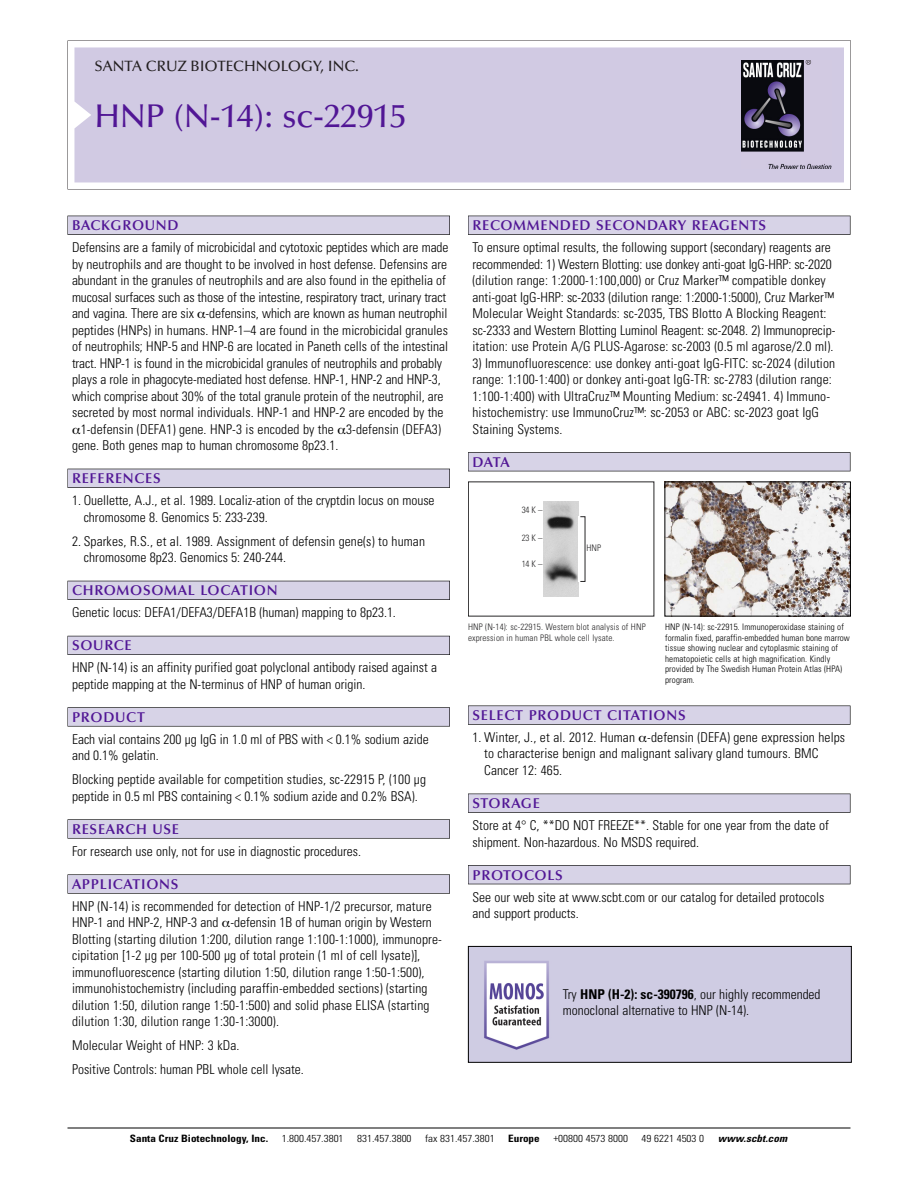
<style>
.page{position:relative;width:918px;height:1188px;background:#fff}
.page>*{position:absolute;margin:0;border:0;box-sizing:border-box;transform-origin:0 0}
.t1{font:500 33px "Optima";color:#511695}
.t2{font:500 15px "Optima";color:#231f20}
.t3{font:600 14.25px "Optima";letter-spacing:.05em;color:#511695}
.t4{font:300 condensed 13.5px/16.5px "Univers";color:#000}
.t5{font:300 condensed 10.2px "Univers";color:#000;scale:1.1 1}
.t6{font:700 condensed 10.2px "Univers";color:#000;scale:1.1 1}
.t7{font:italic 700 condensed 10.2px "Univers";letter-spacing:.005em;color:#000;scale:1.1 1}
.t8{font:300 condensed 9px/10.5px "Univers";letter-spacing:.015em;color:#000}
.t9{font:9px/10.5px "Univers Condensed Light+NBCNDD";letter-spacing:.015em;color:#272627}
.s1{font-weight:700}
</style>
<div class="page">
<svg style="left:68px;top:40px;width:783px;height:149px"></svg>
<div style="left:74px;top:47px;width:770px;height:135px;background:#d1cae3"></div>
<img style="left:741px;top:60px;width:90px;height:108px">
<div style="left:68px;top:216px;width:382px;height:19px;background:#525155"></div>
<div style="left:68px;top:216px;width:381px;height:18px;background:#d7d3e7"></div>
<div style="left:68px;top:469px;width:382px;height:19px;background:#515055"></div>
<div style="left:68px;top:469px;width:381px;height:18px;background:#d7d3e7"></div>
<div style="left:68px;top:581px;width:382px;height:19px;background:#525158"></div>
<div style="left:68px;top:581px;width:381px;height:18px;background:#d7d3e7"></div>
<div style="left:68px;top:636px;width:382px;height:19px;background:#54535a"></div>
<div style="left:68px;top:636px;width:381px;height:18px;background:#d7d3e7"></div>
<svg style="left:68px;top:707px;width:382px;height:20px"></svg>
<div style="left:68px;top:708px;width:381px;height:18px;background:#d7d3e7"></div>
<div style="left:68px;top:819px;width:382px;height:20px;background:#626263"></div>
<div style="left:68px;top:820px;width:381px;height:18px;background:#d7d3e7"></div>
<div style="left:68px;top:874px;width:382px;height:20px;background:#616161"></div>
<div style="left:68px;top:875px;width:381px;height:18px;background:#d7d3e7"></div>
<div style="left:468px;top:216px;width:382px;height:19px;background:#525155"></div>
<div style="left:468px;top:216px;width:382px;height:18px;background:#d7d3e7"></div>
<div style="left:468px;top:452px;width:382px;height:19px;background:#525155"></div>
<div style="left:468px;top:453px;width:382px;height:18px;background:#d7d3e7"></div>
<div style="left:468px;top:706px;width:382px;height:19px;background:#575759"></div>
<div style="left:468px;top:706px;width:382px;height:18px;background:#d7d3e7"></div>
<div style="left:468px;top:794px;width:382px;height:19px;background:#545356"></div>
<div style="left:468px;top:794px;width:382px;height:18px;background:#d7d3e7"></div>
<div style="left:468px;top:865px;width:382px;height:19px;background:#525156"></div>
<div style="left:468px;top:866px;width:382px;height:18px;background:#d7d3e7"></div>
<hr style="left:68px;top:1128px;width:782px;height:1px;background:#000">
<img style="left:666px;top:484px;width:183px;height:130px">
<img style="left:544px;top:502px;width:35px;height:95px">
<img style="left:470px;top:948px;width:380px;height:113px">
<div style="left:468px;top:946px;width:384px;height:117px;border:1px solid #000"></div>
<p class="t2" style="left:94px;top:61px;width:266px">SANTA CRUZ BIOTECHNOLOGY, INC.</p>
<h1 class="t1" style="left:94px;top:103px;width:314px">HNP (N-14): sc-22915</h1>
<p class="t3" style="left:72px;top:219px;width:108px">BACKGROUND</p>
<p class="t4" style="left:72px;top:240px;width:378px">Defensins are a family of microbicidal and cytotoxic peptides which are made</p>
<p class="t4" style="left:72px;top:257px;width:377px">by neutrophils and are thought to be involved in host defense. Defensins are</p>
<p class="t4" style="left:72px;top:273px;width:375px">abundant in the granules of neutrophils and are also found in the epithelia of</p>
<p class="t4" style="left:72px;top:290px;width:376px">mucosal surfaces such as those of the intestine, respiratory tract, urinary tract</p>
<p class="t4" style="left:72px;top:306px;width:377px">and vagina. There are six -defensins, which are known as human neutrophil</p>
<p class="t4" style="left:72px;top:323px;width:377px">peptides (HNPs) in humans. HNP-1–4 are found in the microbicidal granules</p>
<p class="t4" style="left:72px;top:339px;width:378px">of neutrophils; HNP-5 and HNP-6 are located in Paneth cells of the intestinal</p>
<p class="t4" style="left:72px;top:356px;width:372px">tract. HNP-1 is found in the microbicidal granules of neutrophils and probably</p>
<p class="t4" style="left:72px;top:372px;width:370px">plays a role in phagocyte-mediated host defense. HNP-1, HNP-2 and HNP-3,</p>
<p class="t4" style="left:72px;top:389px;width:373px">which comprise about 30% of the total granule protein of the neutrophil, are</p>
<p class="t4" style="left:72px;top:405px;width:373px">secreted by most normal individuals. HNP-1 and HNP-2 are encoded by the</p>
<p class="t4" style="left:81px;top:422px;width:362px">1-defensin (DEFA1) gene. HNP-3 is encoded by the 3-defensin (DEFA3)</p>
<p class="t4" style="left:72px;top:438px;width:268px">gene. Both genes map to human chromosome 8p23.1.</p>
<p class="t3" style="left:72px;top:473px;width:90px">REFERENCES</p>
<p class="t4" style="left:84px;top:493px;width:352px;text-indent:-12px">1. Ouellette, A.J., et al. 1989. Localiz-ation of the cryptdin locus on mouse chromosome 8. Genomics 5: 233-239.</p>
<p class="t4" style="left:84px;top:534px;width:343px;text-indent:-12px">2. Sparkes, R.S., et al. 1989. Assignment of defensin gene(s) to human chromosome 8p23. Genomics 5: 240-244.</p>
<p class="t3" style="left:72px;top:585px;width:207px">CHROMOSOMAL LOCATION</p>
<p class="t4" style="left:72px;top:605px;width:325px">Genetic locus: DEFA1/DEFA3/DEFA1B (human) mapping to 8p23.1.</p>
<p class="t3" style="left:72px;top:640px;width:61px">SOURCE</p>
<p class="t4" style="left:72px;top:660px;width:367px">HNP (N-14) is an affinity purified goat polyclonal antibody raised against a peptide mapping at the N-terminus of HNP of human origin.</p>
<p class="t3" style="left:72px;top:711px;width:74px">PRODUCT</p>
<p class="t4" style="left:72px;top:732px;width:358px">Each vial contains 200 µg IgG in 1.0 ml of PBS with &lt; 0.1% sodium azide and 0.1% gelatin.</p>
<p class="t4" style="left:72px;top:772px;width:356px">Blocking peptide available for competition studies, sc-22915 P, (100 µg peptide in 0.5 ml PBS containing &lt; 0.1% sodium azide and 0.2% BSA).</p>
<p class="t3" style="left:72px;top:823px;width:109px">RESEARCH USE</p>
<p class="t4" style="left:72px;top:844px;width:290px">For research use only, not for use in diagnostic procedures.</p>
<p class="t3" style="left:72px;top:878px;width:108px">APPLICATIONS</p>
<p class="t4" style="left:72px;top:899px;width:371px">HNP (N-14) is recommended for detection of HNP-1/2 precursor, mature HNP-1 and HNP-2, HNP-3 and -defensin 1B of human origin by Western Blotting (starting dilution 1:200, dilution range 1:100-1:1000), immunopre&shy;cipitation [1-2 µg per 100-500 µg of total protein (1 ml of cell lysate)], immunofluorescence (starting dilution 1:50, dilution range 1:50-1:500), immunohistochemistry (including paraffin-embedded sections) (starting dilution 1:50, dilution range 1:50-1:500) and solid phase ELISA (starting dilution 1:30, dilution range 1:30-1:3000).</p>
<p class="t4" style="left:72px;top:1035px;width:233px;line-height:24px">Molecular Weight of HNP: 3 kDa.<br>Positive Controls: human PBL whole cell lysate.</p>
<p class="t3" style="left:473px;top:219px;width:295px">RECOMMENDED SECONDARY REAGENTS</p>
<p class="t4" style="left:473px;top:240px;width:364px">To ensure optimal results, the following support (secondary) reagents are recommended: 1) Western Blotting: use donkey anti-goat IgG-HRP: sc-2020 (dilution range: 1:2000-1:100,000) or Cruz Marker™ compatible donkey anti-goat IgG-HRP: sc-2033 (dilution range: 1:2000-1:5000), Cruz Marker™ Molecular Weight Standards: sc-2035, TBS Blotto A Blocking Reagent: sc-2333 and Western Blotting Luminol Reagent: sc-2048. 2) Immunoprecip&shy;itation: use Protein A/G PLUS-Agarose: sc-2003 (0.5 ml agarose/2.0 ml).</p>
<p class="t4" style="left:473px;top:356px;width:364px">3) Immunofluorescence: use donkey anti-goat IgG-FITC: sc-2024 (dilution range: 1:100-1:400) or donkey anti-goat IgG-TR: sc-2783 (dilution range:<br>1:100-1:400) with UltraCruz™ Mounting Medium: sc-24941. 4) Immuno&shy;histochemistry: use ImmunoCruz™: sc-2053 or ABC: sc-2023 goat IgG Staining Systems.</p>
<p class="t3" style="left:473px;top:456px;width:39px">DATA</p>
<p class="t9" style="left:522px;top:505px;width:22px">34K–</p>
<p class="t9" style="left:522px;top:534px;width:22px">23K–</p>
<p class="t9" style="left:522px;top:560px;width:22px">14K–</p>
<p class="t9" style="left:586px;top:544px;width:16px">HNP</p>
<p class="t9" style="left:468px;top:623px;width:179px">HNP (N-14): sc-22915. Western blot analysis of HNP expression in human PBL whole cell lysate.</p>
<p class="t8" style="left:665px;top:623px;width:186px">HNP (N-14): sc-22915. Immunoperoxidase staining of formalin fixed, paraffin-embedded human bone marrow tissue showing nuclear and cytoplasmic staining of hematopoietic cells at high magnification. Kindly provided by The Swedish Human Protein Atlas (HPA) program.</p>
<p class="t3" style="left:473px;top:709px;width:215px">SELECT PRODUCT CITATIONS</p>
<p class="t4" style="left:484px;top:730px;width:363px;text-indent:-12px">1. Winter, J., et al. 2012. Human -defensin (DEFA) gene expression helps to characterise benign and malignant salivary gland tumours. BMC<br>Cancer 12: 465.</p>
<p class="t3" style="left:473px;top:797px;width:69px">STORAGE</p>
<p class="t4" style="left:473px;top:818px;width:358px">Store at 4° C, **DO NOT FREEZE**. Stable for one year from the date of shipment. Non-hazardous. No MSDS required.</p>
<p class="t3" style="left:473px;top:869px;width:92px">PROTOCOLS</p>
<p class="t4" style="left:473px;top:890px;width:353px">See our web site at www.scbt.com or our catalog for detailed protocols and support products.</p>
<p class="t4" style="left:563px;top:987px;width:259px">Try <span class="s1">HNP (H-2): sc-390796</span>, our highly recommended monoclonal alternative to HNP (N-14).</p>
<p class="t6" style="left:130px;top:1135px;width:127px">Santa Cruz Biotechnology, Inc.</p>
<p class="t5" style="left:282px;top:1135px;width:58px">1.800.457.3801</p>
<p class="t5" style="left:357px;top:1135px;width:51px">831.457.3800</p>
<p class="t5" style="left:425px;top:1135px;width:65px">fax 831.457.3801</p>
<p class="t6" style="left:508px;top:1135px;width:30px">Europe</p>
<p class="t5" style="left:553px;top:1135px;width:69px">+00800 4573 8000</p>
<p class="t5" style="left:642px;top:1135px;width:58px">49 6221 4503 0</p>
<p class="t7" style="left:718px;top:1135px;width:64px">www.scbt.com</p>
</div>
